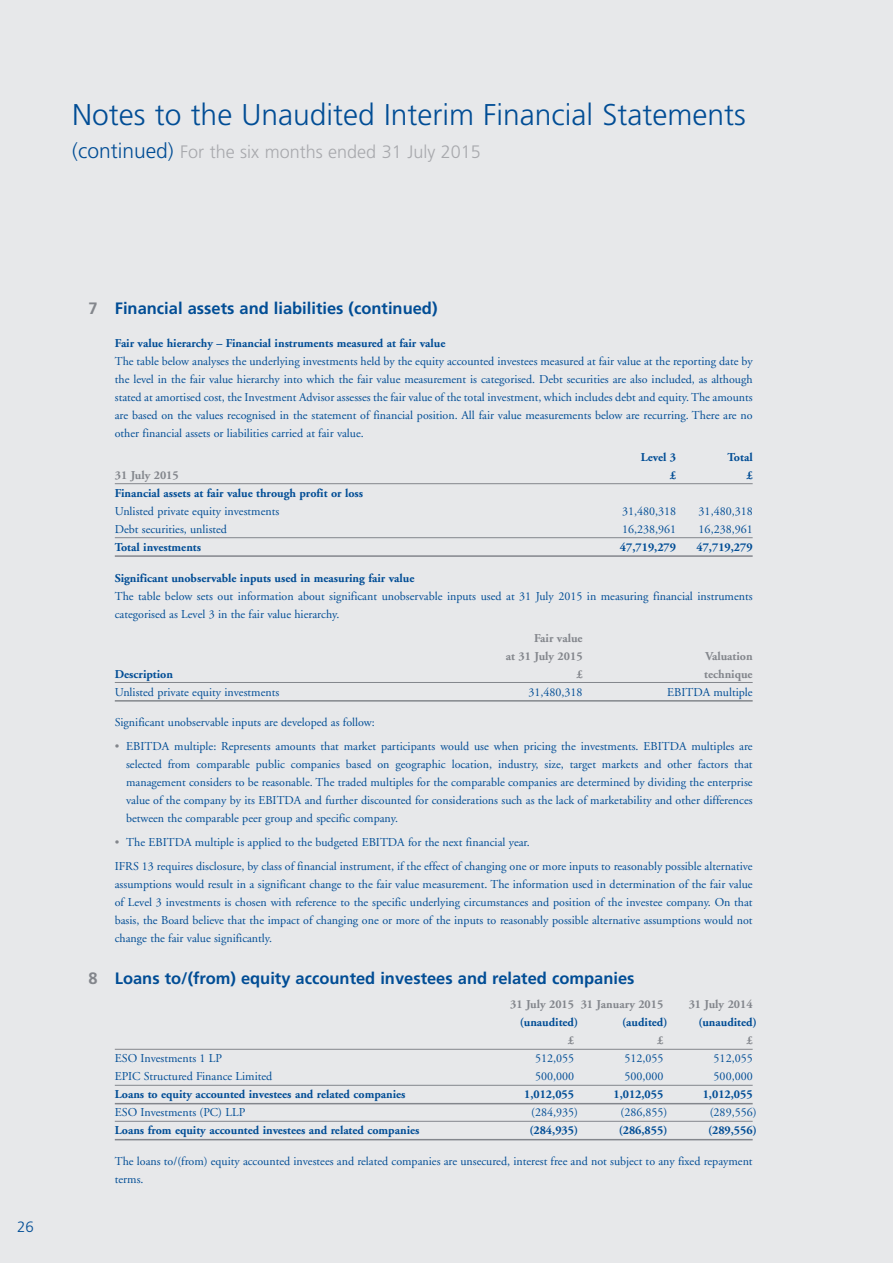
<style>
.page{position:relative;width:893px;height:1263px;background:#e7e8ea}
.page>*{position:absolute;margin:0;border:0;box-sizing:border-box;transform-origin:0 0}
.t1{font:300 30px "Frutiger";color:#014d95}
.t2{font:300 18px "Frutiger";color:#a8a9ad}
.t3{font:700 16.5px "Frutiger";color:#014d95}
.t4{font:300 15px "Frutiger";color:#014d95}
.t5{font:12px/18px "Adobe Garamond";color:#014d95;text-align:justify}
.t6{font:700 12px "Adobe Garamond";color:#014d95}
.t7{font:700 12px/18px "Adobe Garamond";color:#83868c;text-align:right}
.s1{font-size:21px;color:#014d95}
.s2{color:#83868c}
</style>
<div class="page">
<hr style="left:115px;top:483px;width:638px;height:1px;background:#83868c">
<hr style="left:115px;top:537px;width:638px;height:1px;background:#83868c">
<hr style="left:115px;top:555px;width:638px;height:2px;background:#83868c">
<hr style="left:115px;top:682px;width:638px;height:1px;background:#83868c">
<hr style="left:115px;top:700px;width:638px;height:2px;background:#83868c">
<hr style="left:115px;top:1049px;width:638px;height:1px;background:#83868c">
<hr style="left:115px;top:1085px;width:638px;height:1px;background:#83868c">
<hr style="left:115px;top:1103px;width:638px;height:1px;background:#83868c">
<hr style="left:115px;top:1121px;width:638px;height:1px;background:#83868c">
<hr style="left:115px;top:1139px;width:638px;height:1px;background:#83868c">
<h1 class="t1" style="left:72px;top:102px;width:675px">Notes to the Unaudited Interim Financial Statements</h1>
<h2 class="t2" style="left:72px;top:144px;width:410px"><span class="s1">(continued)</span> For the six months ended 31 July 2015</h2>
<p class="t4" style="left:17px;top:1220px;width:18px">26</p>
<h3 class="t3" style="left:89px;top:302px;width:350px"><span class="s2">7</span> Financial assets and liabilities (continued)</h3>
<p class="t6" style="left:115px;top:338px;width:332px">Fair value hierarchy – Financial instruments measured at fair value</p>
<p class="t5" style="left:115px;top:353px;width:639px">The table below analyses the underlying investments held by the equity accounted investees measured at fair value at the reporting date by the level in the fair value hierarchy into which the fair value measurement is categorised. Debt securities are also included, as although stated at amortised cost, the Investment Advisor assesses the fair value of the total investment, which includes debt and equity. The amounts are based on the values recognised in the statement of financial position. All fair value measurements below are recurring. There are no other financial assets or liabilities carried at fair value.</p>
<p class="t6" style="left:641px;top:452px;width:37px">Level 3</p>
<p class="t6" style="left:728px;top:452px;width:27px">Total</p>
<p class="t7" style="left:115px;top:467px;width:65px">31 July 2015</p>
<p class="t6" style="left:670px;top:470px;width:8px">£</p>
<p class="t6" style="left:746px;top:470px;width:8px">£</p>
<p class="t6" style="left:115px;top:488px;width:250px">Financial assets at fair value through profit or loss</p>
<p class="t5" style="left:115px;top:503px;width:166px">Unlisted private equity investments</p>
<p class="t5" style="left:622px;top:503px;width:55px">31,480,318</p>
<p class="t5" style="left:699px;top:503px;width:55px">31,480,318</p>
<p class="t5" style="left:115px;top:521px;width:114px">Debt securities, unlisted</p>
<p class="t5" style="left:622px;top:521px;width:55px">16,238,961</p>
<p class="t5" style="left:699px;top:521px;width:55px">16,238,961</p>
<p class="t6" style="left:115px;top:542px;width:88px">Total investments</p>
<p class="t6" style="left:620px;top:542px;width:58px">47,719,279</p>
<p class="t6" style="left:696px;top:542px;width:58px">47,719,279</p>
<p class="t6" style="left:115px;top:573px;width:301px">Significant unobservable inputs used in measuring fair value</p>
<p class="t5" style="left:115px;top:588px;width:639px">The table below sets out information about significant unobservable inputs used at 31 July 2015 in measuring financial instruments categorised as Level 3 in the fair value hierarchy.</p>
<p class="t7" style="left:506px;top:630px;width:78px">Fair value<br>at 31 July 2015</p>
<p class="t7" style="left:705px;top:648px;width:49px">Valuation</p>
<p class="t6" style="left:115px;top:669px;width:60px">Description</p>
<p class="t7" style="left:576px;top:666px;width:8px">£</p>
<p class="t7" style="left:704px;top:666px;width:50px">technique</p>
<p class="t5" style="left:115px;top:684px;width:166px">Unlisted private equity investments</p>
<p class="t5" style="left:529px;top:684px;width:55px">31,480,318</p>
<p class="t5" style="left:667px;top:684px;width:87px">EBITDA multiple</p>
<p class="t5" style="left:115px;top:715px;width:261px">Significant unobservable inputs are developed as follow:</p>
<p class="t5" style="left:126px;top:739px;width:628px;text-indent:-11px"><span class="s2">•</span> EBITDA multiple: Represents amounts that market participants would use when pricing the investments. EBITDA multiples are selected from comparable public companies based on geographic location, industry, size, target markets and other factors that management considers to be reasonable. The traded multiples for the comparable companies are determined by dividing the enterprise value of the company by its EBITDA and further discounted for considerations such as the lack of marketability and other differences between the comparable peer group and specific company.</p>
<p class="t5" style="left:115px;top:832px;width:639px;line-height:24px"><span class="s2">•</span> The EBITDA multiple is applied to the budgeted EBITDA for the next financial year.<br>IFRS 13 requires disclosure, by class of financial instrument, if the effect of changing one or more inputs to reasonably possible alternative</p>
<p class="t5" style="left:115px;top:877px;width:639px">assumptions would result in a significant change to the fair value measurement. The information used in determination of the fair value of Level 3 investments is chosen with reference to the specific underlying circumstances and position of the investee company. On that basis, the Board believe that the impact of changing one or more of the inputs to reasonably possible alternative assumptions would not change the fair value significantly.</p>
<h3 class="t3" style="left:89px;top:972px;width:547px"><span class="s2">8</span> Loans to/(from) equity accounted investees and related companies</h3>
<p class="t7" style="left:510px;top:997px;width:155px">31 July 2015 31 January 2015</p>
<p class="t7" style="left:689px;top:997px;width:65px">31 July 2014</p>
<p class="t6" style="left:520px;top:1018px;width:60px">(unaudited)</p>
<p class="t6" style="left:622px;top:1018px;width:47px">(audited)</p>
<p class="t6" style="left:698px;top:1018px;width:60px">(unaudited)</p>
<p class="t7" style="left:568px;top:1033px;width:8px">£</p>
<p class="t7" style="left:657px;top:1033px;width:8px">£</p>
<p class="t7" style="left:746px;top:1033px;width:8px">£</p>
<p class="t5" style="left:115px;top:1051px;width:109px">ESO Investments 1 LP</p>
<p class="t5" style="left:535px;top:1051px;width:40px">512,055</p>
<p class="t5" style="left:624px;top:1051px;width:40px">512,055</p>
<p class="t5" style="left:714px;top:1051px;width:40px">512,055</p>
<p class="t5" style="left:115px;top:1069px;width:159px">EPIC Structured Finance Limited</p>
<p class="t5" style="left:535px;top:1069px;width:40px">500,000</p>
<p class="t5" style="left:624px;top:1069px;width:40px">500,000</p>
<p class="t5" style="left:714px;top:1069px;width:40px">500,000</p>
<p class="t6" style="left:115px;top:1090px;width:292px">Loans to equity accounted investees and related companies</p>
<p class="t6" style="left:524px;top:1090px;width:51px">1,012,055</p>
<p class="t6" style="left:613px;top:1090px;width:51px">1,012,055</p>
<p class="t6" style="left:703px;top:1090px;width:51px">1,012,055</p>
<p class="t5" style="left:115px;top:1105px;width:132px">ESO Investments (PC) LLP</p>
<p class="t5" style="left:531px;top:1105px;width:48px">(284,935)</p>
<p class="t5" style="left:620px;top:1105px;width:48px">(286,855)</p>
<p class="t5" style="left:710px;top:1105px;width:48px">(289,556)</p>
<p class="t6" style="left:115px;top:1126px;width:306px">Loans from equity accounted investees and related companies</p>
<p class="t6" style="left:529px;top:1126px;width:50px">(284,935)</p>
<p class="t6" style="left:619px;top:1126px;width:50px">(286,855)</p>
<p class="t6" style="left:708px;top:1126px;width:50px">(289,556)</p>
<p class="t5" style="left:115px;top:1153px;width:639px">The loans to/(from) equity accounted investees and related companies are unsecured, interest free and not subject to any fixed repayment terms.</p>
</div>
